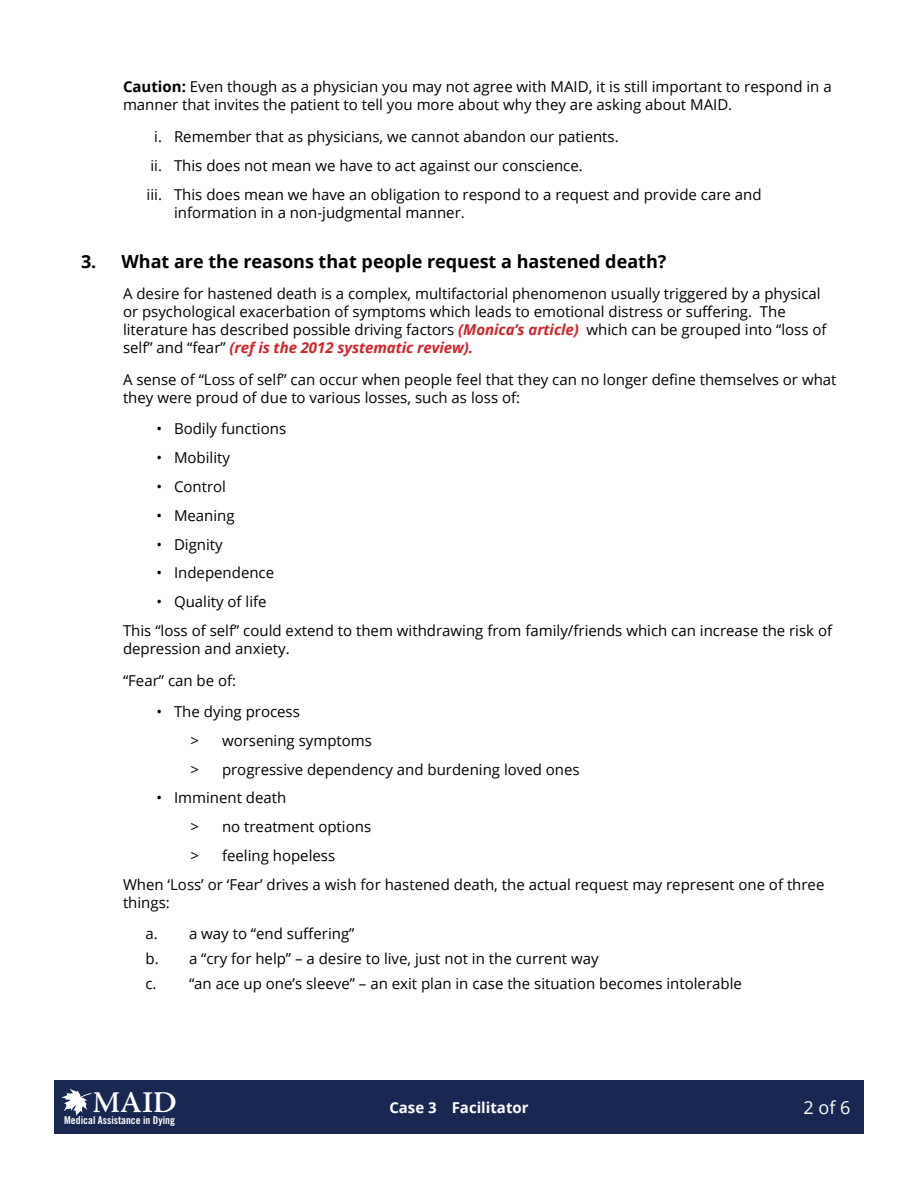
<style>
.page{position:relative;width:918px;height:1188px;background:#fff}
.page>*{position:absolute;margin:0;border:0;box-sizing:border-box;transform-origin:0 0}
.t1{font:600 30.45px "Adobe Jenson Pro";color:#fff}
.t2{font:700 18px "Open Sans";color:#000}
.t3{font:18px "Open Sans";color:#fff}
.t4{font:15px/28.8px "Open Sans";color:#000}
.t5{font:700 15px "Open Sans";color:#fff}
.t6{font:10.8px "Trade Gothic LT Std Bd Cn 20";color:#fff}
.s1{font-weight:700}
.s2{font-weight:700;font-style:italic;color:#d2232a}
</style>
<div class="page">
<div style="left:54px;top:1080px;width:810px;height:54px;background:#182852"></div>
<svg style="left:61px;top:1088px;width:31px;height:28px"></svg>
<p class="t4" style="left:123px;top:78px;width:710px;line-height:18px"><span class="s1">Caution:</span> Even though as a physician you may not agree with MAID, it is still important to respond in a manner that invites the patient to tell you more about why they are asking about MAID.</p>
<p class="t4" style="left:147px;top:122px;width:616px;text-indent:8px">i. Remember that as physicians, we cannot abandon our patients.<br>ii. This does not mean we have to act against our conscience.<br>iii. This does mean we have an obligation to respond to a request and provide care and</p>
<p class="t4" style="left:174px;top:197px;width:292px">information in a non-judgmental manner.</p>
<p class="t2" style="left:81px;top:249px;width:587px">3. What are the reasons that people request a hastened death?</p>
<p class="t4" style="left:123px;top:285px;width:705px;line-height:18px">A desire for hastened death is a complex, multifactorial phenomenon usually triggered by a physical or psychological exacerbation of symptoms which leads to emotional distress or suffering. The literature has described possible driving factors <span class="s2">(Monica’s article)</span> which can be grouped into “loss of self” and “fear” <span class="s2">(ref is the 2012 systematic review).</span></p>
<p class="t4" style="left:123px;top:370px;width:715px;line-height:18px">A sense of “Loss of self” can occur when people feel that they can no longer define themselves or what they were proud of due to various losses, such as loss of:</p>
<p class="t4" style="left:156px;top:414px;width:131px">• Bodily functions</p>
<p class="t4" style="left:156px;top:443px;width:75px">• Mobility</p>
<p class="t4" style="left:156px;top:472px;width:71px">• Control</p>
<p class="t4" style="left:156px;top:501px;width:80px">• Meaning</p>
<p class="t4" style="left:156px;top:529px;width:68px">• Dignity</p>
<p class="t4" style="left:156px;top:558px;width:119px">• Independence</p>
<p class="t4" style="left:123px;top:587px;width:711px;text-indent:33px">• Quality of life<br>This “loss of self” could extend to them withdrawing from family/friends which can increase the risk of</p>
<p class="t4" style="left:123px;top:632px;width:168px;line-height:31.5px">depression and anxiety. “Fear” can be of:</p>
<p class="t4" style="left:190px;top:697px;width:111px;text-indent:-34px">• The dying process &gt;</p>
<p class="t4" style="left:190px;top:726px;width:391px;text-indent:32px">worsening symptoms<br>&gt; progressive dependency and burdening loved ones</p>
<p class="t4" style="left:190px;top:783px;width:182px;text-indent:-34px">• Imminent death<br>&gt; no treatment options &gt;</p>
<p class="t4" style="left:123px;top:841px;width:703px;text-indent:99px">feeling hopeless<br>When ‘Loss’ or ‘Fear’ drives a wish for hastened death, the actual request may represent one of three</p>
<p class="t4" style="left:146px;top:886px;width:210px;line-height:31.5px;text-indent:-22px">things:<br>a. a way to “end suffering”</p>
<p class="t4" style="left:146px;top:946px;width:598px;line-height:24.8px">b. a “cry for help” – a desire to live, just not in the current way<br>c. “an ace up one’s sleeve” – an exit plan in case the situation becomes intolerable</p>
<h1 class="t1" style="left:93px;top:1086px;width:86px">MAID</h1>
<p class="t5" style="left:389px;top:1097px;width:141px">Case 3 Facilitator</p>
<p class="t3" style="left:804px;top:1095px;width:48px">2of6</p>
<p class="t6" style="left:64px;top:1114px;width:112px">Medical Assistance in Dying</p>
</div>
